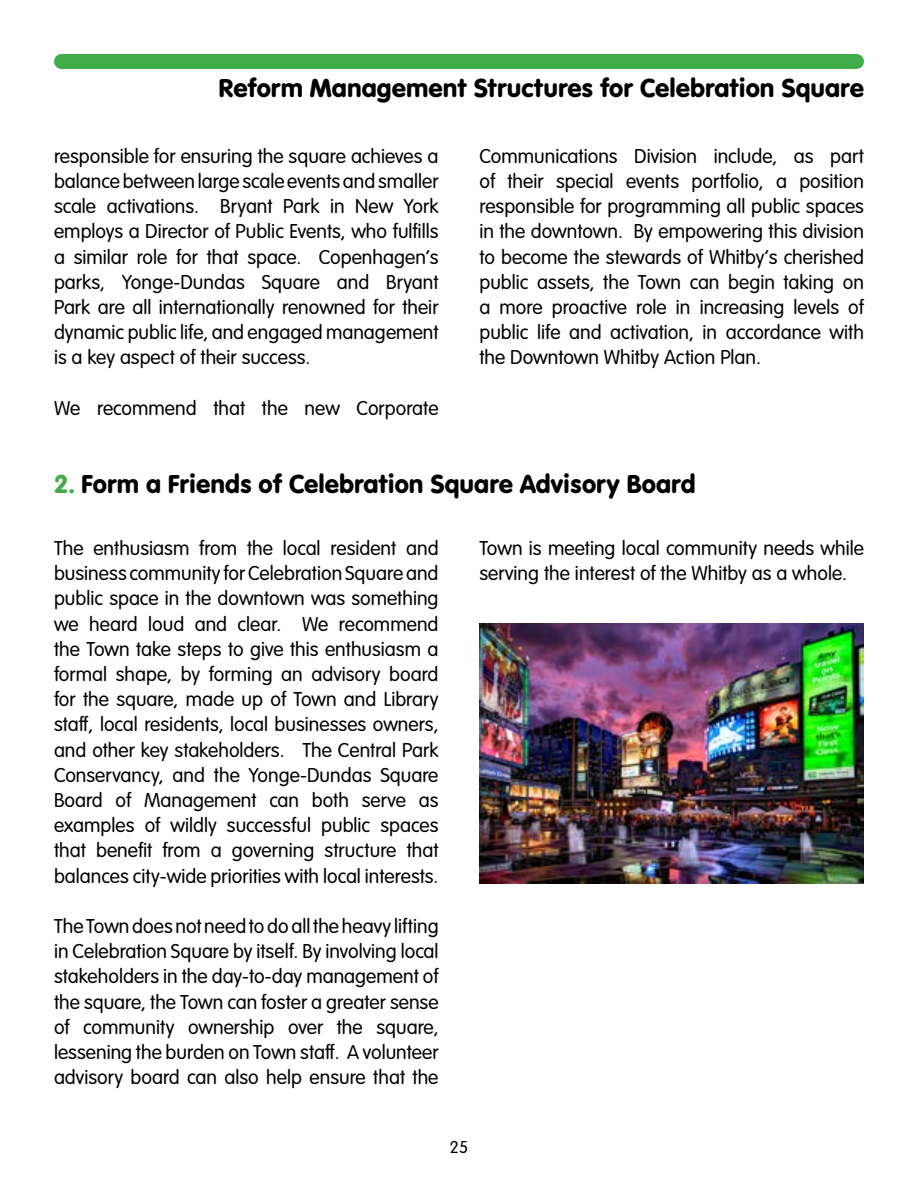
<style>
.page{position:relative;width:918px;height:1188px;background:#fff}
.page>*{position:absolute;margin:0;border:0;box-sizing:border-box;transform-origin:0 0}
.t1{font:27px "VAG Rundschrift D";color:#000}
.t2{font:300 21px/25.2px "VAG Rundschrift D";color:#000;text-align:justify}
.t3{font:300 18px "VAG Rundschrift D";color:#000}
.s1{color:#41ad49}
</style>
<div class="page">
<div style="left:62px;top:54px;width:794px;height:15px;background:#41ad49"></div>
<img style="left:479px;top:623px;width:385px;height:260px">
<p class="t1" style="left:219px;top:72px;width:647px">Reform Management Structures for Celebration Square</p>
<p class="t2" style="left:54px;top:144px;width:386px">responsible for ensuring the square achieves a balance between large scale events and smaller scale activations. Bryant Park in New York employs a Director of Public Events, who fulfills a similar role for that space. Copenhagen’s parks, Yonge-Dundas Square and Bryant Park are all internationally renowned for their dynamic public life, and engaged management is a key aspect of their success.</p>
<p class="t2" style="left:54px;top:396px;width:386px">We recommend that the new Corporate</p>
<p class="t2" style="left:479px;top:144px;width:386px">Communications Division include, as part of their special events portfolio, a position responsible for programming all public spaces in the downtown. By empowering this division to become the stewards of Whitby’s cherished public assets, the Town can begin taking on a more proactive role in increasing levels of public life and activation, in accordance with the Downtown Whitby Action Plan.</p>
<p class="t1" style="left:54px;top:468px;width:643px"><span class="s1">2.</span> Form a Friends of Celebration Square Advisory Board</p>
<p class="t2" style="left:54px;top:536px;width:386px">The enthusiasm from the local resident and business community for Celebration Square and public space in the downtown was something we heard loud and clear. We recommend the Town take steps to give this enthusiasm a formal shape, by forming an advisory board for the square, made up of Town and Library staff, local residents, local businesses owners, and other key stakeholders. The Central Park Conservancy, and the Yonge-Dundas Square Board of Management can both serve as examples of wildly successful public spaces that benefit from a governing structure that balances city-wide priorities with local interests.</p>
<p class="t2" style="left:54px;top:914px;width:386px">The Town does not need to do all the heavy lifting in Celebration Square by itself. By involving local stakeholders in the day-to-day management of the square, the Town can foster a greater sense of community ownership over the square, lessening the burden on Town staff. A volunteer advisory board can also help ensure that the</p>
<p class="t2" style="left:479px;top:536px;width:386px">Town is meeting local community needs while serving the interest of the Whitby as a whole.</p>
<p class="t3" style="left:450px;top:1138px;width:20px">25</p>
</div>
